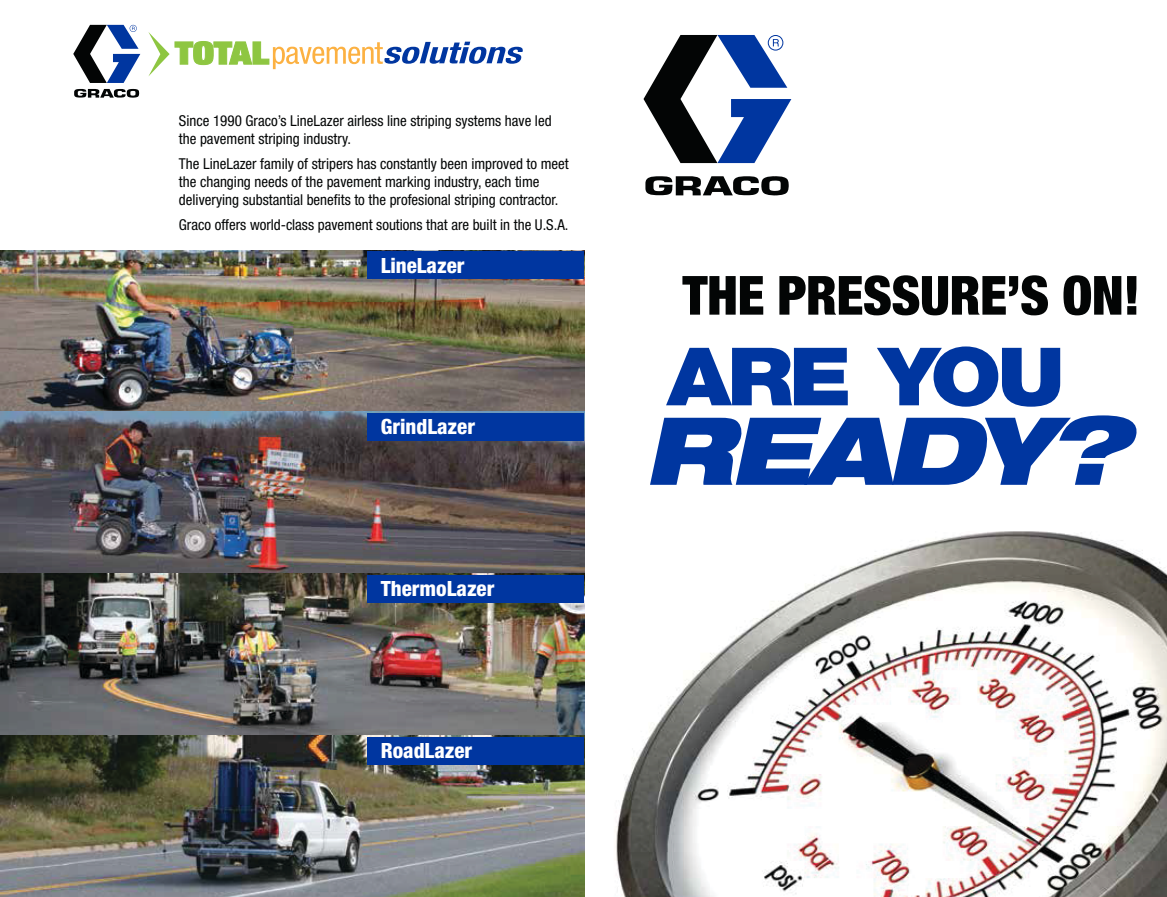
<style>
.page{position:relative;width:1167px;height:897px;background:#fff}
.page>*{position:absolute;margin:0;border:0;box-sizing:border-box;transform-origin:0 0}
.t1{font:italic 900 expanded 93.9px "Helvetica Neue LT Std";letter-spacing:-.05em;color:#0036a0}
.t2{font:900 80.4px "Helvetica Neue LT Std";letter-spacing:-.05em;color:#0036a0;scale:1.11 1}
.t3{font:900 condensed 54px "Helvetica Neue LT Std";letter-spacing:-.01em;color:#030505}
.t4{font:800 condensed 21px "Helvetica Neue LT Std";color:#fff}
.t5{font:condensed 15px/18px "Helvetica Neue LT Std";color:#030505}
</style>
<div class="page">
<img style="left:584px;top:531px;width:582px;height:365px">
<svg style="left:643px;top:35px;width:148px;height:128px"></svg>
<svg style="left:645px;top:176px;width:144px;height:20px"></svg>
<img style="left:1px;top:250px;width:583px;height:161px">
<img style="left:1px;top:411px;width:584px;height:165px">
<img style="left:0;top:573px;width:584px;height:162px">
<img style="left:0;top:735px;width:584px;height:161px">
<svg style="left:73px;top:25px;width:67px;height:58px"></svg>
<svg style="left:74px;top:89px;width:65px;height:9px"></svg>
<svg style="left:148px;top:32px;width:375px;height:44px"></svg>
<div style="left:367px;top:252px;width:216px;height:27px;background:#0036a0"></div>
<div style="left:367px;top:413px;width:216px;height:27px;background:#0036a0"></div>
<div style="left:367px;top:575px;width:216px;height:27px;background:#0036a0"></div>
<div style="left:367px;top:737px;width:216px;height:27px;background:#0036a0"></div>
<p class="t5" style="left:179px;top:112px;width:374px">Since 1990 Graco’s LineLazer airless line striping systems have led the pavement striping industry.</p>
<p class="t5" style="left:179px;top:154px;width:391px">The LineLazer family of stripers has constantly been improved to meet the changing needs of the pavement marking industry, each time deliverying substantial benefits to the profesional striping contractor.</p>
<p class="t5" style="left:179px;top:215px;width:391px">Graco offers world-class pavement soutions that are built in the U.S.A.</p>
<h3 class="t4" style="left:380px;top:252px;width:85px">LineLazer</h3>
<h3 class="t4" style="left:380px;top:413px;width:96px">GrindLazer</h3>
<h3 class="t4" style="left:380px;top:575px;width:115px">ThermoLazer</h3>
<h3 class="t4" style="left:380px;top:737px;width:93px">RoadLazer</h3>
<h3 class="t3" style="left:682px;top:262px;width:459px">THE PRESSURE’S ON!</h3>
<h2 class="t2" style="left:666px;top:328px;width:360px">ARE YOU</h2>
<h1 class="t1" style="left:643px;top:390px;width:486px">READY?</h1>
</div>
